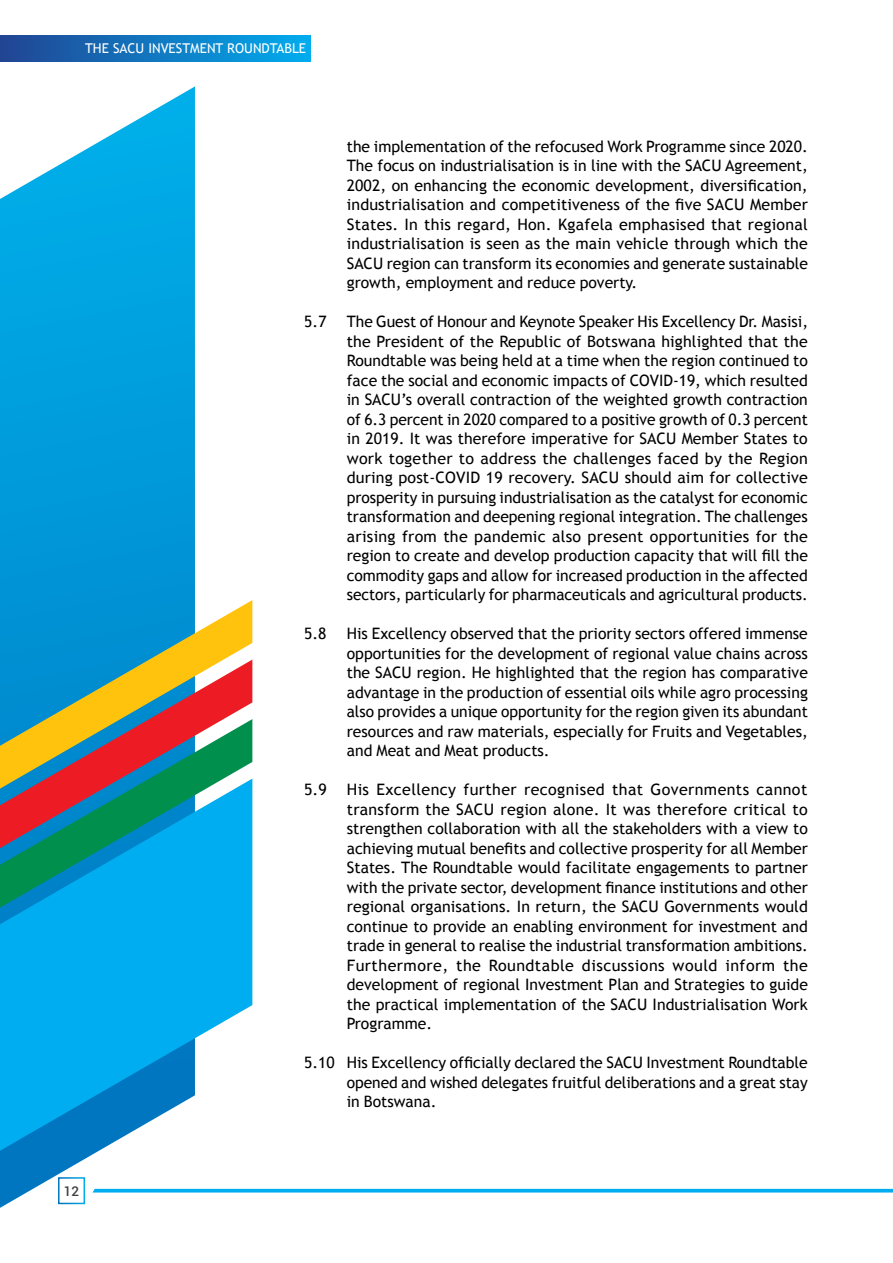
<style>
.page{position:relative;width:893px;height:1263px;background:#fff}
.page>*{position:absolute;margin:0;border:0;box-sizing:border-box;transform-origin:0 0}
.t1{font:15.75px/19.5px "Trebuchet MS";color:#000;text-align:justify}
.t2{font:13.5px "Trebuchet MS";color:#fff}
.t3{font:500 13.5px "Roboto";color:#414042}
</style>
<div class="page">
<svg style="left:0;top:86px;width:195px;height:1122px"></svg>
<svg style="left:0;top:908px;width:252px;height:243px;fill:#00adf0"></svg>
<svg style="left:0;top:848px;width:252px;height:60px;fill:#00adf0"></svg>
<svg style="left:0;top:789px;width:252px;height:59px"></svg>
<svg style="left:0;top:600px;width:252px;height:189px"></svg>
<hr style="left:93px;top:1189px;width:800px;height:3px;background:#00adf0">
<div style="left:0;top:36px;width:310px;height:25px;background:linear-gradient(to right,#224492,#00acee)"></div>
<div style="left:58px;top:1177px;width:27px;height:27px;border:2px solid #fff"></div>
<p class="t2" style="left:85px;top:41px;width:223px">THE SACU INVESTMENT ROUNDTABLE</p>
<p class="t1" style="left:347px;top:136px;width:463px">the implementation of the refocused Work Programme since 2020.<br>The focus on industrialisation is in line with the SACU Agreement, 2002, on enhancing the economic development, diversification, industrialisation and competitiveness of the five SACU Member States. In this regard, Hon. Kgafela emphasised that regional industrialisation is seen as the main vehicle through which the SACU region can transform its economies and generate sustainable growth, employment and reduce poverty.</p>
<p class="t3" style="left:64px;top:1181px;width:17px">12</p>
<p class="t1" style="left:304px;top:312px;width:24px">5.7</p>
<p class="t1" style="left:347px;top:312px;width:463px">The Guest of Honour and Keynote Speaker His Excellency Dr. Masisi, the President of the Republic of Botswana highlighted that the Roundtable was being held at a time when the region continued to face the social and economic impacts of COVID-19, which resulted in SACU’s overall contraction of the weighted growth contraction of 6.3 percent in 2020 compared to a positive growth of 0.3 percent in 2019. It was therefore imperative for SACU Member States to work together to address the challenges faced by the Region during post-COVID 19 recovery. SACU should aim for collective prosperity in pursuing industrialisation as the catalyst for economic transformation and deepening regional integration. The challenges arising from the pandemic also present opportunities for the region to create and develop production capacity that will fill the commodity gaps and allow for increased production in the affected sectors, particularly for pharmaceuticals and agricultural products.</p>
<p class="t1" style="left:304px;top:624px;width:24px">5.8</p>
<p class="t1" style="left:347px;top:624px;width:463px">His Excellency observed that the priority sectors offered immense opportunities for the development of regional value chains across the SACU region. He highlighted that the region has comparative advantage in the production of essential oils while agro processing also provides a unique opportunity for the region given its abundant resources and raw materials, especially for Fruits and Vegetables, and Meat and Meat products.</p>
<p class="t1" style="left:304px;top:780px;width:24px">5.9</p>
<p class="t1" style="left:347px;top:780px;width:463px">His Excellency further recognised that Governments cannot transform the SACU region alone. It was therefore critical to strengthen collaboration with all the stakeholders with a view to achieving mutual benefits and collective prosperity for all Member States. The Roundtable would facilitate engagements to partner with the private sector, development finance institutions and other regional organisations. In return, the SACU Governments would continue to provide an enabling environment for investment and trade in general to realise the industrial transformation ambitions.<br>Furthermore, the Roundtable discussions would inform the development of regional Investment Plan and Strategies to guide the practical implementation of the SACU Industrialisation Work Programme.</p>
<p class="t1" style="left:347px;top:1053px;width:463px;text-indent:-43px">5.10 His Excellency officially declared the SACU Investment Roundtable opened and wished delegates fruitful deliberations and a great stay in Botswana.</p>
</div>
